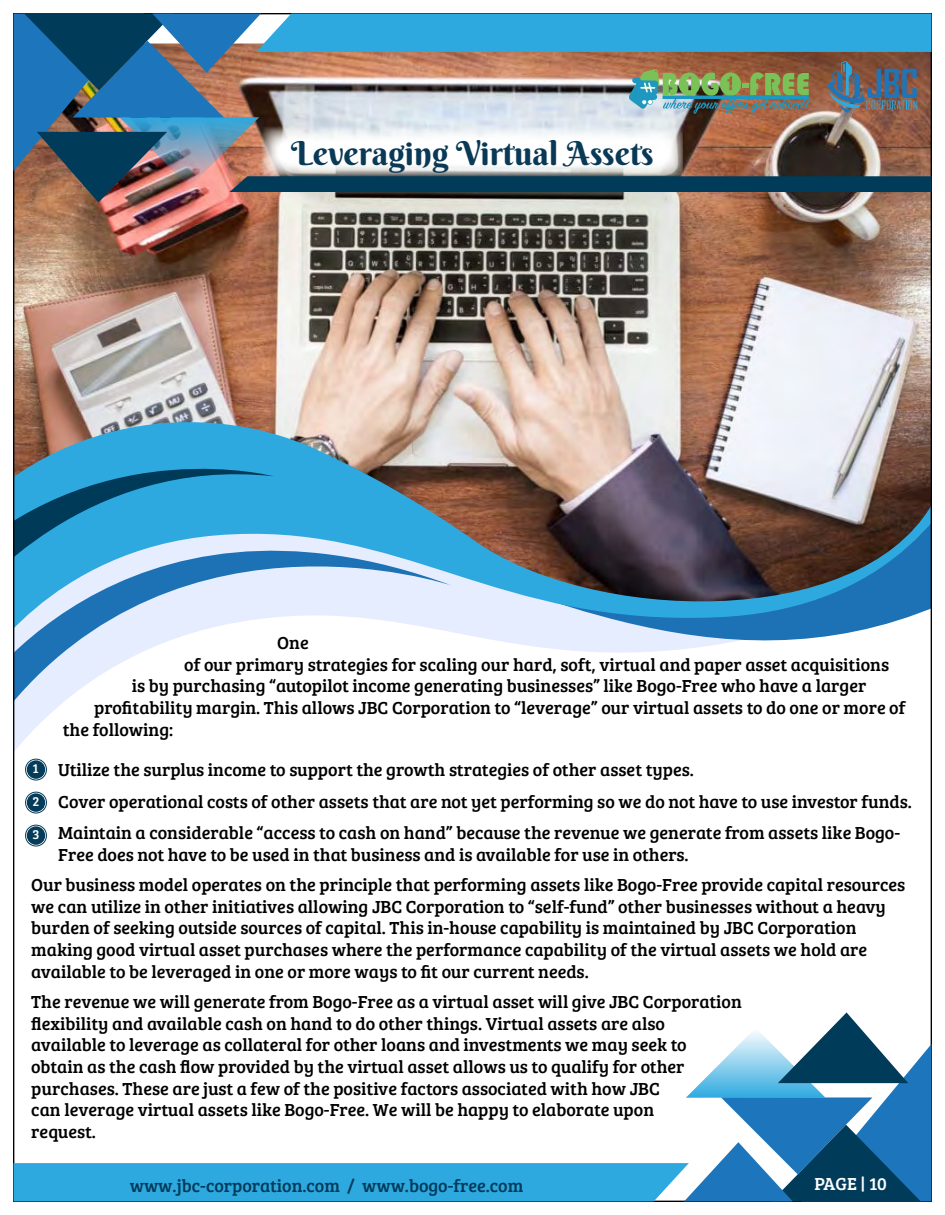
<style>
.page{position:relative;width:945px;height:1215px;background:#fff}
.page>*{position:absolute;margin:0;border:0;box-sizing:border-box;transform-origin:0 0}
.t1{font:33px "Berkshire Swash";color:#0a3956}
.t2{font:18px/21.6px "Bree Serif";color:#000}
.t3{font:18px "Bree Serif";color:#003b5a}
.t4{font:18px "Bree Serif";color:#fff}
.t5{font:13.5px "Bree Serif";color:#fff}
</style>
<div class="page">
<svg style="left:452px;top:603px;width:478px;height:50px"></svg>
<svg style="left:16px;top:603px;width:436px;height:138px"></svg>
<img style="left:16px;top:203px;width:914px;height:400px">
<svg style="left:14px;top:1012px;width:917px;height:189px"></svg>
<img style="left:14px;top:14px;width:918px;height:189px">
<div style="left:27px;top:760px;width:18px;height:19px;background:#043c59;border-radius:50%"></div>
<div style="left:25px;top:759px;width:22px;height:21px;border:1px solid #043c59;border-radius:50%"></div>
<div style="left:27px;top:793px;width:18px;height:19px;background:#043c59;border-radius:50%"></div>
<div style="left:25px;top:792px;width:22px;height:21px;border:1px solid #043c59;border-radius:50%"></div>
<div style="left:27px;top:826px;width:18px;height:19px;background:#043c59;border-radius:50%"></div>
<div style="left:25px;top:825px;width:22px;height:21px;border:1px solid #043c59;border-radius:50%"></div>
<h1 class="t1" style="left:291px;top:132px;width:364px">Leveraging Virtual Assets</h1>
<p class="t2" style="left:277px;top:631px;width:33px">One</p>
<p class="t2" style="left:184px;top:653px;width:706px">of our primary strategies for scaling our hard, soft, virtual and paper asset acquisitions</p>
<p class="t2" style="left:132px;top:674px;width:736px">is by purchasing “autopilot income generating businesses” like Bogo-Free who have a larger</p>
<p class="t2" style="left:94px;top:696px;width:813px">profitability margin. This allows JBC Corporation to “leverage” our virtual assets to do one or more of</p>
<p class="t2" style="left:63px;top:718px;width:112px">the following:</p>
<p class="t2" style="left:31px;top:758px;width:664px">1. Utilize the surplus income to support the growth strategies of other asset types.</p>
<p class="t2" style="left:31px;top:790px;width:882px">2. Cover operational costs of other assets that are not yet performing so we do not have to use investor funds.</p>
<p class="t2" style="left:58px;top:821px;width:843px;text-indent:-27px">3. Maintain a considerable “access to cash on hand” because the revenue we generate from assets like Bogo-<br>Free does not have to be used in that business and is available for use in others.</p>
<p class="t2" style="left:31px;top:873px;width:876px">Our business model operates on the principle that performing assets like Bogo-Free provide capital resources we can utilize in other initiatives allowing JBC Corporation to “self-fund” other businesses without a heavy burden of seeking outside sources of capital. This in-house capability is maintained by JBC Corporation making good virtual asset purchases where the performance capability of the virtual assets we hold are available to be leveraged in one or more ways to fit our current needs.</p>
<p class="t2" style="left:31px;top:990px;width:712px">The revenue we will generate from Bogo-Free as a virtual asset will give JBC Corporation flexibility and available cash on hand to do other things. Virtual assets are also available to leverage as collateral for other loans and investments we may seek to obtain as the cash flow provided by the virtual asset allows us to qualify for other purchases. These are just a few of the positive factors associated with how JBC<br>can leverage virtual assets like Bogo-Free. We will be happy to elaborate upon<br>request.</p>
<p class="t5" style="left:33px;top:758px;width:8px">1</p>
<p class="t5" style="left:33px;top:791px;width:8px">2</p>
<p class="t5" style="left:33px;top:824px;width:9px">3</p>
<p class="t3" style="left:130px;top:1173px;width:395px">www.jbc-corporation.com / www.bogo-free.com</p>
<p class="t4" style="left:814px;top:1170px;width:74px">PAGE | 10</p>
</div>
